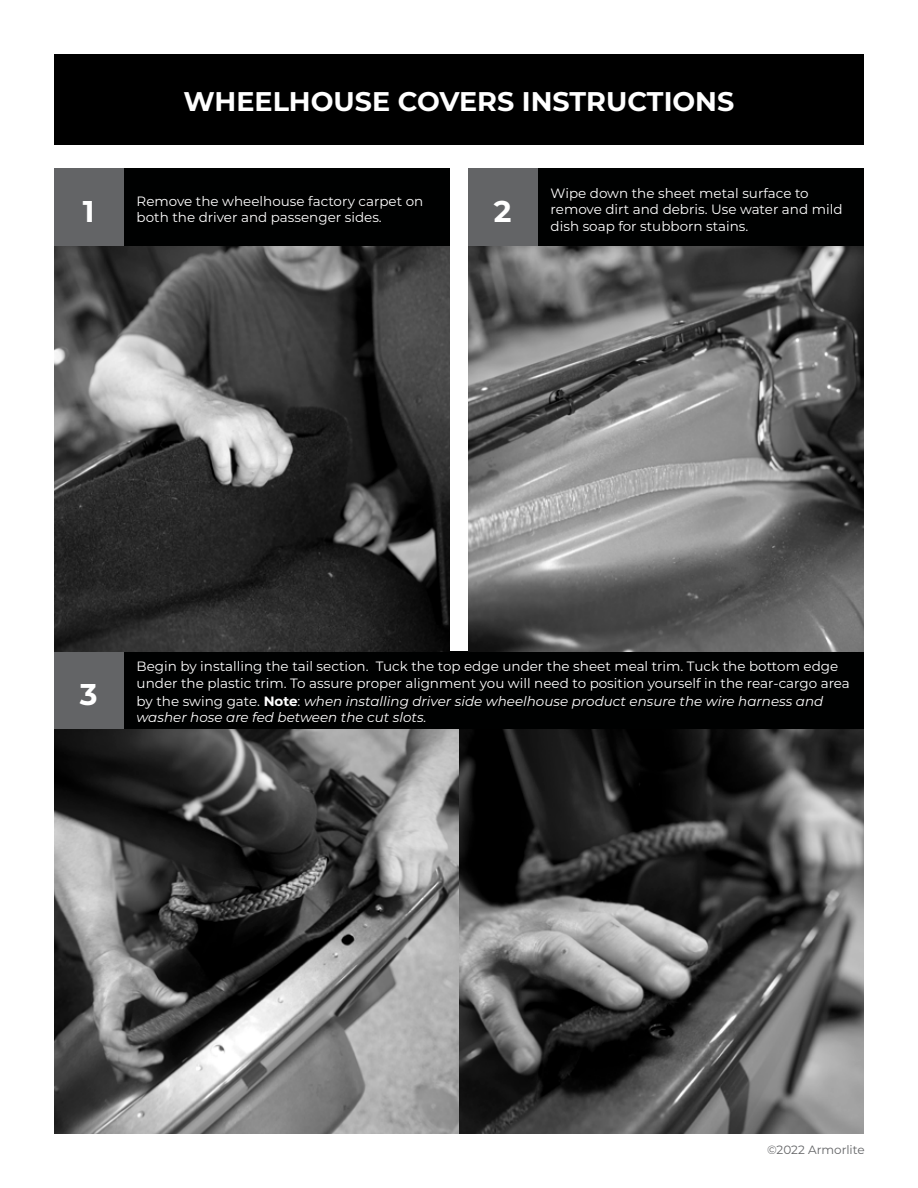
<style>
.page{position:relative;width:918px;height:1188px;background:#fff}
.page>*{position:absolute;margin:0;border:0;box-sizing:border-box;transform-origin:0 0}
.t1{font:700 30px "Montserrat";color:#fff}
.t2{font:800 30px "Montserrat";color:#fff}
.t3{font:700 27px "Montserrat";color:#fff}
.t4{font:13.5px/16.5px "Montserrat";color:#fff}
.t5{font:italic 13.5px/16.5px "Montserrat";color:#fff}
.t6{font:12px "Montserrat";color:#636466}
.s1{font-style:normal}
.s2{font-weight:700;font-style:normal}
</style>
<div class="page">
<div style="left:54px;top:54px;width:810px;height:90px;background:#000"></div>
<div style="left:123px;top:651px;width:741px;height:78px;background:#000101"></div>
<div style="left:54px;top:651px;width:69px;height:78px;background:#636466"></div>
<div style="left:123px;top:169px;width:327px;height:77px;background:#000101"></div>
<div style="left:54px;top:169px;width:69px;height:77px;background:#636466"></div>
<img style="left:54px;top:246px;width:396px;height:405px">
<div style="left:537px;top:169px;width:327px;height:77px;background:#000101"></div>
<div style="left:468px;top:169px;width:69px;height:77px;background:#636466"></div>
<img style="left:468px;top:246px;width:396px;height:405px">
<img style="left:54px;top:729px;width:810px;height:405px">
<h2 class="t3" style="left:184px;top:81px;width:552px">WHEELHOUSE COVERS INSTRUCTIONS</h2>
<p class="t4" style="left:137px;top:192px;width:288px">Remove the wheelhouse factory carpet on</p>
<h1 class="t1" style="left:83px;top:190px;width:13px">1</h1>
<p class="t4" style="left:137px;top:209px;width:247px">both the driver and passenger sides.</p>
<h1 class="t2" style="left:494px;top:190px;width:19px">2</h1>
<p class="t4" style="left:551px;top:184px;width:293px">Wipe down the sheet metal surface to remove dirt and debris. Use water and mild dish soap for stubborn stains.</p>
<h1 class="t1" style="left:80px;top:672px;width:19px">3</h1>
<p class="t4" style="left:137px;top:658px;width:715px">Begin by installing the tail section. Tuck the top edge under the sheet meal trim. Tuck the bottom edge under the plastic trim. To assure proper alignment you will need to position yourself in the rear-cargo area</p>
<p class="t5" style="left:137px;top:692px;width:688px"><span class="s1">by the swing gate.</span> <span class="s2">Note</span><span class="s1">:</span> when installing driver side wheelhouse product ensure the wire harness and washer hose are fed between the cut slots.</p>
<p class="t6" style="left:767px;top:1141px;width:99px">©2022 Armorlite</p>
</div>
